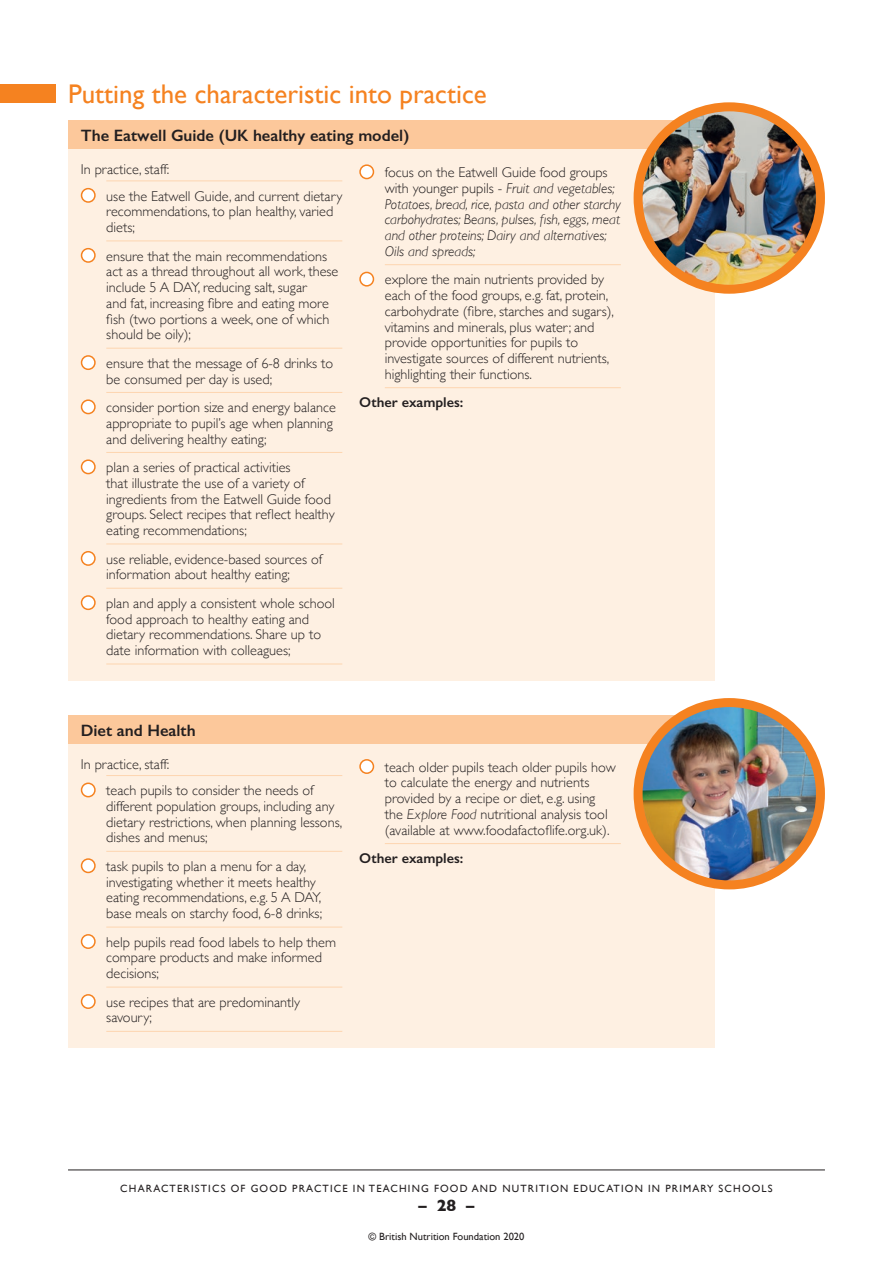
<style>
.page{position:relative;width:893px;height:1263px;background:#fff}
.page>*{position:absolute;margin:0;border:0;box-sizing:border-box;transform-origin:0 0}
.t1{font:27px "Gill Sans";color:#f58220}
.t2{font:600 16.5px "Gill Sans";color:#231f20}
.t3{font:700 16.5px "Gill Sans";color:#231f20}
.t4{font:300 14.25px/15.8px "Gill Sans";color:#231f20}
.t5{font:italic 300 14.25px/15.8px "Gill Sans";color:#231f20}
.t6{font:600 14.25px "Gill Sans";color:#231f20}
.t7{font:10.5px "Gill Sans";letter-spacing:.11em;color:#231f20}
.t8{font:10.5px "Gill Sans";color:#231f20}
.s1{font-style:normal}
.s2{font-style:italic}
</style>
<div class="page">
<hr style="left:68px;top:1169px;width:757px;height:1px;background:#231f20">
<div style="left:68px;top:149px;width:646px;height:532px;background:#fef0e2"></div>
<hr style="left:106px;top:181px;width:236px;height:1px;background:#fdd5b0">
<hr style="left:106px;top:241px;width:236px;height:1px;background:#fdd5b0">
<hr style="left:106px;top:348px;width:236px;height:1px;background:#fdd5b0">
<hr style="left:106px;top:392px;width:236px;height:1px;background:#fdd5b0">
<hr style="left:106px;top:452px;width:236px;height:1px;background:#fdd5b0">
<hr style="left:106px;top:544px;width:236px;height:1px;background:#fdd5b0">
<hr style="left:106px;top:588px;width:236px;height:1px;background:#fdd5b0">
<hr style="left:106px;top:664px;width:236px;height:1px;background:#fdd5b0">
<div style="left:82px;top:189px;width:13px;height:13px;background:#fff;border-radius:50%"></div>
<div style="left:81px;top:188px;width:15px;height:15px;border:2px solid #f58220;border-radius:50%"></div>
<div style="left:82px;top:249px;width:13px;height:13px;background:#fff;border-radius:50%"></div>
<div style="left:81px;top:248px;width:15px;height:15px;border:2px solid #f58220;border-radius:50%"></div>
<div style="left:82px;top:356px;width:13px;height:13px;background:#fff;border-radius:50%"></div>
<div style="left:81px;top:355px;width:15px;height:15px;border:2px solid #f58220;border-radius:50%"></div>
<div style="left:82px;top:400px;width:13px;height:14px;background:#fff;border-radius:50%"></div>
<div style="left:81px;top:399px;width:15px;height:15px;border:2px solid #f58220;border-radius:50%"></div>
<div style="left:82px;top:460px;width:13px;height:14px;background:#fff;border-radius:50%"></div>
<div style="left:81px;top:459px;width:15px;height:15px;border:2px solid #f58220;border-radius:50%"></div>
<div style="left:82px;top:552px;width:13px;height:13px;background:#fff;border-radius:50%"></div>
<div style="left:81px;top:551px;width:15px;height:15px;border:2px solid #f58220;border-radius:50%"></div>
<div style="left:82px;top:596px;width:13px;height:13px;background:#fff;border-radius:50%"></div>
<div style="left:81px;top:595px;width:15px;height:15px;border:2px solid #f58220;border-radius:50%"></div>
<hr style="left:385px;top:264px;width:236px;height:1px;background:#fdd5b0">
<hr style="left:385px;top:387px;width:236px;height:1px;background:#fdd5b0">
<div style="left:360px;top:165px;width:13px;height:14px;background:#fff;border-radius:50%"></div>
<div style="left:359px;top:164px;width:15px;height:15px;border:2px solid #f58220;border-radius:50%"></div>
<div style="left:360px;top:272px;width:13px;height:14px;background:#fff;border-radius:50%"></div>
<div style="left:359px;top:272px;width:15px;height:15px;border:2px solid #f58220;border-radius:50%"></div>
<div style="left:68px;top:120px;width:661px;height:29px;background:#fcc89b"></div>
<img style="left:638px;top:111px;width:182px;height:174px">
<div style="left:634px;top:102px;width:191px;height:192px;border:9px solid #f58220;border-radius:50%"></div>
<div style="left:0;top:84px;width:55px;height:18px;background:#f58220"></div>
<div style="left:68px;top:744px;width:646px;height:304px;background:#fef0e2"></div>
<hr style="left:106px;top:775px;width:236px;height:1px;background:#fdd5b0">
<hr style="left:106px;top:851px;width:236px;height:1px;background:#fdd5b0">
<hr style="left:106px;top:927px;width:236px;height:1px;background:#fdd5b0">
<hr style="left:106px;top:987px;width:236px;height:1px;background:#fdd5b0">
<hr style="left:106px;top:1031px;width:236px;height:1px;background:#fdd5b0">
<div style="left:82px;top:783px;width:13px;height:14px;background:#fff;border-radius:50%"></div>
<div style="left:81px;top:782px;width:15px;height:15px;border:2px solid #f58220;border-radius:50%"></div>
<div style="left:82px;top:859px;width:13px;height:13px;background:#fff;border-radius:50%"></div>
<div style="left:81px;top:858px;width:15px;height:15px;border:2px solid #f58220;border-radius:50%"></div>
<div style="left:82px;top:935px;width:13px;height:13px;background:#fff;border-radius:50%"></div>
<div style="left:81px;top:934px;width:15px;height:15px;border:2px solid #f58220;border-radius:50%"></div>
<div style="left:82px;top:995px;width:13px;height:13px;background:#fff;border-radius:50%"></div>
<div style="left:81px;top:994px;width:15px;height:15px;border:2px solid #f58220;border-radius:50%"></div>
<hr style="left:385px;top:843px;width:236px;height:1px;background:#fdd5b0">
<div style="left:360px;top:760px;width:13px;height:13px;background:#fff;border-radius:50%"></div>
<div style="left:359px;top:759px;width:15px;height:15px;border:2px solid #f58220;border-radius:50%"></div>
<div style="left:68px;top:715px;width:646px;height:29px;background:#fcc89b"></div>
<img style="left:640px;top:702px;width:180px;height:183px">
<div style="left:634px;top:698px;width:191px;height:191px;border:9px solid #f58220;border-radius:50%"></div>
<h1 class="t1" style="left:68px;top:78px;width:420px">Putting the characteristic into practice</h1>
<p class="t2" style="left:81px;top:125px;width:330px">The Eatwell Guide (UK healthy eating model)</p>
<p class="t4" style="left:106px;top:156px;width:238px;line-height:26.2px;text-indent:-26px">In practice, staff:<br>use the Eatwell Guide, and current dietary</p>
<p class="t4" style="left:106px;top:203px;width:229px">recommendations, to plan healthy, varied diets;</p>
<p class="t4" style="left:106px;top:247px;width:234px">ensure that the main recommendations act as a thread throughout all work, these include 5 A DAY, reducing salt, sugar<br>and fat, increasing fibre and eating more fish (two portions a week, one of which should be oily);</p>
<p class="t4" style="left:106px;top:355px;width:228px">ensure that the message of 6-8 drinks to be consumed per day is used;</p>
<p class="t4" style="left:106px;top:399px;width:231px">consider portion size and energy balance appropriate to pupil’s age when planning and delivering healthy eating;</p>
<p class="t4" style="left:106px;top:459px;width:230px">plan a series of practical activities<br>that illustrate the use of a variety of ingredients from the Eatwell Guide food groups. Select recipes that reflect healthy eating recommendations;</p>
<p class="t4" style="left:106px;top:550px;width:217px">use reliable, evidence-based sources of information about healthy eating;</p>
<p class="t4" style="left:106px;top:595px;width:230px">plan and apply a consistent whole school food approach to healthy eating and dietary recommendations. Share up to date information with colleagues;</p>
<p class="t5" style="left:385px;top:164px;width:237px"><span class="s1">focus on the Eatwell Guide food groups with younger pupils -</span> Fruit and vegetables; Potatoes, bread, rice, pasta and other starchy carbohydrates; Beans, pulses, fish, eggs, meat and other proteins; Dairy and alternatives; Oils and spreads;</p>
<p class="t4" style="left:385px;top:271px;width:231px">explore the main nutrients provided by each of the food groups, e.g. fat, protein, carbohydrate (fibre, starches and sugars), vitamins and minerals, plus water; and provide opportunities for pupils to investigate sources of different nutrients, highlighting their functions.</p>
<p class="t6" style="left:359px;top:394px;width:106px">Other examples:</p>
<p class="t2" style="left:81px;top:720px;width:116px">Diet and Health</p>
<p class="t4" style="left:106px;top:750px;width:209px;line-height:26.2px;text-indent:-26px">In practice, staff:<br>teach pupils to consider the needs of</p>
<p class="t4" style="left:106px;top:798px;width:237px">different population groups, including any dietary restrictions, when planning lessons, dishes and menus;</p>
<p class="t4" style="left:106px;top:858px;width:217px">task pupils to plan a menu for a day, investigating whether it meets healthy eating recommendations, e.g. 5 A DAY, base meals on starchy food, 6-8 drinks;</p>
<p class="t4" style="left:106px;top:933px;width:231px">help pupils read food labels to help them compare products and make informed decisions;</p>
<p class="t4" style="left:106px;top:993px;width:195px">use recipes that are predominantly savoury;</p>
<p class="t4" style="left:385px;top:758px;width:232px">teach older pupils teach older pupils how to calculate the energy and nutrients provided by a recipe or diet, e.g. using the <span class="s2">Explore Food</span> nutritional analysis tool (available at www.foodafactoflife.org.uk).</p>
<p class="t6" style="left:359px;top:850px;width:106px">Other examples:</p>
<p class="t7" style="left:120px;top:1182px;width:654px">CHARACTERISTICS OF GOOD PRACTICE IN TEACHING FOOD AND NUTRITION EDUCATION IN PRIMARY SCHOOLS</p>
<p class="t3" style="left:419px;top:1192px;width:57px">– 28 –</p>
<p class="t8" style="left:369px;top:1231px;width:157px">© British Nutrition Foundation 2020</p>
</div>
